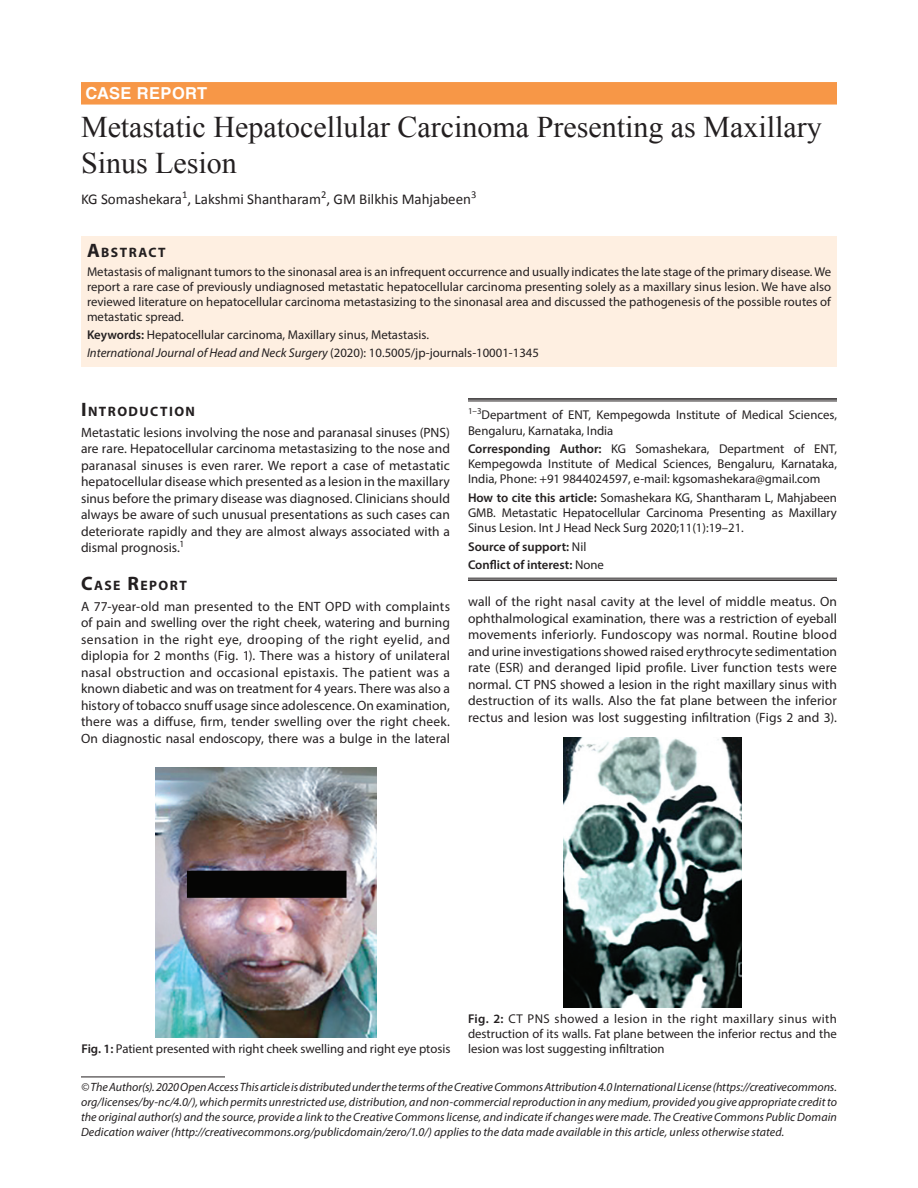
<style>
.page{position:relative;width:918px;height:1188px;background:#fff}
.page>*{position:absolute;margin:0;border:0;box-sizing:border-box;transform-origin:0 0}
.AT{font:30px/36px "Times New Roman";color:#231f20}
.IJHNS-ART{font:700 16.5px "Helvetica LT Std";letter-spacing:.025em;color:#fff}
.AU{font:15px "Calibri";color:#231f20}
.AB{font:700 13.65px "Myriad Pro";letter-spacing:.105em;color:#231f20}
.Para-first{font:13.5px/16.5px "Myriad Pro";letter-spacing:.005em;color:#231f20;text-align:justify}
.AB-Para-first{font:12.75px/15px "Myriad Pro";color:#231f20;text-align:justify}
.Cor-Para{font:12.75px/15.3px "Myriad Pro";color:#231f20;text-align:justify}
.FC{font:12.75px/15.3px "Myriad Pro";color:#231f20;text-align:justify}
.AF-first{font:12.75px/15.3px "Myriad Pro";color:#231f20}
.JT_DOI{font:italic 12.75px "Myriad Pro";color:#231f20}
.KW{font:12.75px "Myriad Pro";color:#231f20}
.Aff-foot-last{font:600 12.75px "Myriad Pro";color:#231f20}
.Aff-foot{font:600 12.75px "Myriad Pro";color:#231f20}
.Footnote_Text{font:italic 12px/15px "Myriad Pro";letter-spacing:.005em;color:#231f20;text-align:justify}
.s1{font-size:19.5px}
.s2{font-weight:600}
.s3{font-style:normal}
.s4{font-weight:400}
</style>
<div class="page">
<div style="left:81px;top:82px;width:756px;height:23px;background:#f79747"></div>
<div style="left:81px;top:236px;width:756px;height:26px;background:#feefe1"></div>
<div style="left:81px;top:261px;width:756px;height:69px;background:#feefe1"></div>
<div style="left:81px;top:324px;width:756px;height:24px;background:#feefe1"></div>
<div style="left:81px;top:342px;width:756px;height:24px;background:#feefe1"></div>
<hr style="left:468px;top:398px;width:369px;height:2px;background:#231f20">
<hr style="left:468px;top:401px;width:369px;height:1px;background:#231f20">
<hr style="left:468px;top:578px;width:369px;height:1px;background:#231f20">
<hr style="left:468px;top:579px;width:369px;height:2px;background:#231f20">
<hr style="left:81px;top:1077px;width:144px;height:1px;background:#231f20">
<img style="left:156px;top:768px;width:220px;height:270px">
<img style="left:563px;top:737px;width:179px;height:270px">
<p class="IJHNS-ART" style="left:86px;top:83px;width:123px">CASE REPORT</p>
<p class="AT" style="left:81px;top:108px;width:742px">Metastatic Hepatocellular Carcinoma Presenting as Maxillary<br>Sinus Lesion</p>
<p class="AU" style="left:81px;top:190px;width:397px">KG Somashekara<sup>1</sup>, Lakshmi Shantharam<sup>2</sup>, GM Bilkhis Mahjabeen<sup>3</sup></p>
<p class="AB" style="left:87px;top:243px;width:80px"><span class="s1">A</span>BSTRACT</p>
<p class="AB-Para-first" style="left:87px;top:264px;width:746px">Metastasis of malignant tumors to the sinonasal area is an infrequent occurrence and usually indicates the late stage of the primary disease. We report a rare case of previously undiagnosed metastatic hepatocellular carcinoma presenting solely as a maxillary sinus lesion. We have also reviewed literature on hepatocellular carcinoma metastasizing to the sinonasal area and discussed the pathogenesis of the possible routes of metastatic spread.</p>
<p class="KW" style="left:87px;top:327px;width:344px"><span class="s2">Keywords:</span> Hepatocellular carcinoma, Maxillary sinus, Metastasis.</p>
<p class="JT_DOI" style="left:87px;top:345px;width:454px">International Journal of Head and Neck Surgery <span class="s3">(2020): 10.5005/jp-journals-10001-1345</span></p>
<h1 class="AB" style="left:81px;top:402px;width:116px"><span class="s1">I</span>NTRODUCTION</h1>
<p class="Para-first" style="left:81px;top:424px;width:371px">Metastatic lesions involving the nose and paranasal sinuses (PNS) are rare. Hepatocellular carcinoma metastasizing to the nose and paranasal sinuses is even rarer. We report a case of metastatic hepatocellular disease which presented as a lesion in the maxillary sinus before the primary disease was diagnosed. Clinicians should always be aware of such unusual presentations as such cases can deteriorate rapidly and they are almost always associated with a dismal prognosis.<sup>1</sup></p>
<h1 class="AB" style="left:81px;top:576px;width:107px"><span class="s1">C</span>ASE <span class="s1">R</span>EPORT</h1>
<p class="Para-first" style="left:81px;top:598px;width:371px">A 77-year-old man presented to the ENT OPD with complaints of pain and swelling over the right cheek, watering and burning sensation in the right eye, drooping of the right eyelid, and diplopia for 2 months (Fig. 1). There was a history of unilateral nasal obstruction and occasional epistaxis. The patient was a known diabetic and was on treatment for 4 years. There was also a history of tobacco snuff usage since adolescence. On examination, there was a diffuse, firm, tender swelling over the right cheek.<br>On diagnostic nasal endoscopy, there was a bulge in the lateral</p>
<p class="Para-first" style="left:468px;top:593px;width:371px">wall of the right nasal cavity at the level of middle meatus. On ophthalmological examination, there was a restriction of eyeball movements inferiorly. Fundoscopy was normal. Routine blood and urine investigations showed raised erythrocyte sedimentation rate (ESR) and deranged lipid profile. Liver function tests were normal. CT PNS showed a lesion in the right maxillary sinus with destruction of its walls. Also the fat plane between the inferior rectus and lesion was lost suggesting infiltration (Figs 2 and 3).</p>
<p class="AF-first" style="left:468px;top:407px;width:371px"><sup>1–3</sup>Department of ENT, Kempegowda Institute of Medical Sciences,<br>Bengaluru, Karnataka, India</p>
<p class="Cor-Para" style="left:468px;top:441px;width:371px"><span class="s2">Corresponding Author:</span> KG Somashekara, Department of ENT, Kempegowda Institute of Medical Sciences, Bengaluru, Karnataka, India, Phone: +91 9844024597, e-mail: kgsomashekara@gmail.com</p>
<p class="Cor-Para" style="left:468px;top:490px;width:371px"><span class="s2">How to cite this article:</span> Somashekara KG, Shantharam L, Mahjabeen GMB. Metastatic Hepatocellular Carcinoma Presenting as Maxillary Sinus Lesion. Int J Head Neck Surg 2020;11(1):19–21.</p>
<p class="Aff-foot" style="left:468px;top:538px;width:120px">Source of support: <span class="s4">Nil</span></p>
<p class="Aff-foot-last" style="left:468px;top:557px;width:137px">Conflict of interest: <span class="s4">None</span></p>
<p class="FC" style="left:81px;top:1041px;width:371px"><span class="s2">Fig. 1:</span> Patient presented with right cheek swelling and right eye ptosis</p>
<p class="FC" style="left:468px;top:1011px;width:371px"><span class="s2">Fig. 2:</span> CT PNS showed a lesion in the right maxillary sinus with destruction of its walls. Fat plane between the inferior rectus and the lesion was lost suggesting infiltration</p>
<p class="Footnote_Text" style="left:81px;top:1079px;width:758px">© The Author(s). 2020 Open Access This article is distributed under the terms of the Creative Commons Attribution 4.0 International License (https://creativecommons. org/licenses/by-nc/4.0/), which permits unrestricted use, distribution, and non-commercial reproduction in any medium, provided you give appropriate credit to the original author(s) and the source, provide a link to the Creative Commons license, and indicate if changes were made. The Creative Commons Public Domain Dedication waiver (http://creativecommons.org/publicdomain/zero/1.0/) applies to the data made available in this article, unless otherwise stated.</p>
</div>
